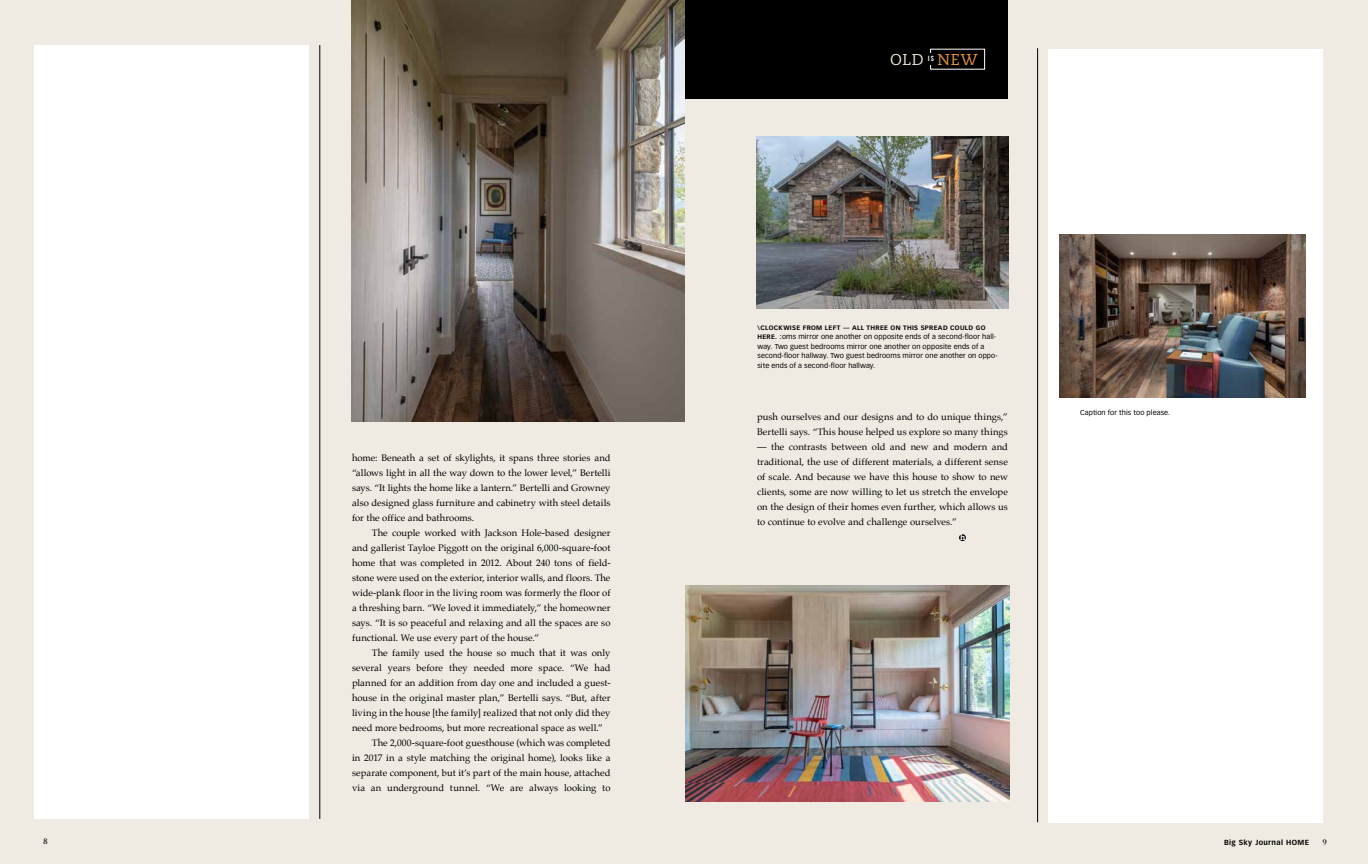
<style>
.page{position:relative;width:1368px;height:864px;background:#efebe3}
.page>*{position:absolute;margin:0;border:0;box-sizing:border-box;transform-origin:0 0}
.t1{font:15.7px "Caecilia";color:#e8ddcf}
.t2{font:9.5px/15px "Palatino";letter-spacing:.005em;color:#000;text-align:justify}
.t3{font:800 7.7px "Caecilia";color:#fff}
.t4{font:700 7.2px "Vectora LH";color:#000}
.t5{font:700 7.2px "Trajan";color:#000}
.t6{font:7px/9.5px "Vectora LH";letter-spacing:.01em;color:#000}
.t7{font:700 6.3px "Vectora LH";letter-spacing:.05em;color:#000}
.s1{color:#e9943f}
.s2{font-weight:700;font-size:6.3px}
</style>
<div class="page">
<div style="left:685px;top:0;width:323px;height:99px;background:#000"></div>
<div style="left:34px;top:45px;width:275px;height:774px;background:#fff"></div>
<hr style="left:320px;top:45px;width:1px;height:774px;background:#000">
<img style="left:756px;top:136px;width:252px;height:172px">
<div style="left:1048px;top:49px;width:275px;height:774px;background:#fff"></div>
<hr style="left:1037px;top:48px;width:1px;height:774px;background:#000">
<img style="left:351px;top:0;width:333px;height:422px">
<img style="left:685px;top:585px;width:325px;height:217px">
<img style="left:1060px;top:234px;width:245px;height:164px">
<div style="left:959px;top:534px;width:7px;height:7px;background:#000;border-radius:50%"></div>
<h1 class="t1" style="left:890px;top:50px;width:89px">Old <sup>is</sup> <span class="s1">New</span></h1>
<p class="t2" style="left:352px;top:450px;width:260px">home: Beneath a set of skylights, it spans three stories and “allows light in all the way down to the lower level,” Bertelli says. “It lights the home like a lantern.” Bertelli and Growney also designed glass furniture and cabinetry with steel details for the office and bathrooms.</p>
<p class="t2" style="left:352px;top:525px;width:260px;text-indent:20px">The couple worked with Jackson Hole-based designer and gallerist Tayloe Piggott on the original 6,000-square-foot home that was completed in 2012. About 240 tons of field&shy;stone were used on the exterior, interior walls, and floors. The wide-plank floor in the living room was formerly the floor of a threshing barn. “We loved it immediately,” the homeowner says. “It is so peaceful and relaxing and all the spaces are so functional. We use every part of the house.”</p>
<p class="t2" style="left:372px;top:645px;width:240px">The family used the house so much that it was only</p>
<p class="t2" style="left:352px;top:660px;width:260px">several years before they needed more space. “We had</p>
<p class="t2" style="left:352px;top:675px;width:260px">planned for an addition from day one and included a guest-</p>
<p class="t2" style="left:352px;top:690px;width:260px">house in the original master plan,” Bertelli says. “But, after</p>
<p class="t2" style="left:352px;top:705px;width:260px">living in the house [the family] realized that not only did they</p>
<p class="t2" style="left:352px;top:720px;width:253px">need more bedrooms, but more recreational space as well.”</p>
<p class="t2" style="left:372px;top:735px;width:240px">The 2,000-square-foot guesthouse (which was completed</p>
<p class="t2" style="left:352px;top:750px;width:260px">in 2017 in a style matching the original home), looks like a</p>
<p class="t2" style="left:352px;top:765px;width:260px">separate component, but it’s part of the main house, attached</p>
<p class="t2" style="left:352px;top:780px;width:260px">via an underground tunnel. “We are always looking to</p>
<p class="t7" style="left:757px;top:324px;width:229px">\CLOCKWISE FROM LEFT — ALL THREE ON THIS SPREAD COULD GO</p>
<p class="t6" style="left:757px;top:332px;width:242px"><span class="s2">HERE. :</span>oms mirror one another on opposite ends of a second-floor hall&shy;way. Two guest bedrooms mirror one another on opposite ends of a second-floor hallway. Two guest bedrooms mirror one another on oppo&shy;site ends of a second-floor hallway.</p>
<p class="t2" style="left:757px;top:410px;width:252px">push ourselves and our designs and to do unique things,”<br>Bertelli says. “This house helped us explore so many things</p>
<p class="t2" style="left:757px;top:440px;width:253px">— the contrasts between old and new and modern and traditional, the use of different materials, a different sense of scale. And because we have this house to show to new clients, some are now willing to let us stretch the envelope on the design of their homes even further, which allows us to continue to evolve and challenge ourselves.”</p>
<p class="t3" style="left:960px;top:533px;width:7px">h</p>
<p class="t6" style="left:1080px;top:408px;width:92px">Caption for this too please.</p>
<p class="t5" style="left:43px;top:837px;width:6px">8</p>
<p class="t4" style="left:1224px;top:838px;width:80px">BIG SKY JOURNAL HOME</p>
<p class="t5" style="left:1323px;top:838px;width:6px">9</p>
</div>
